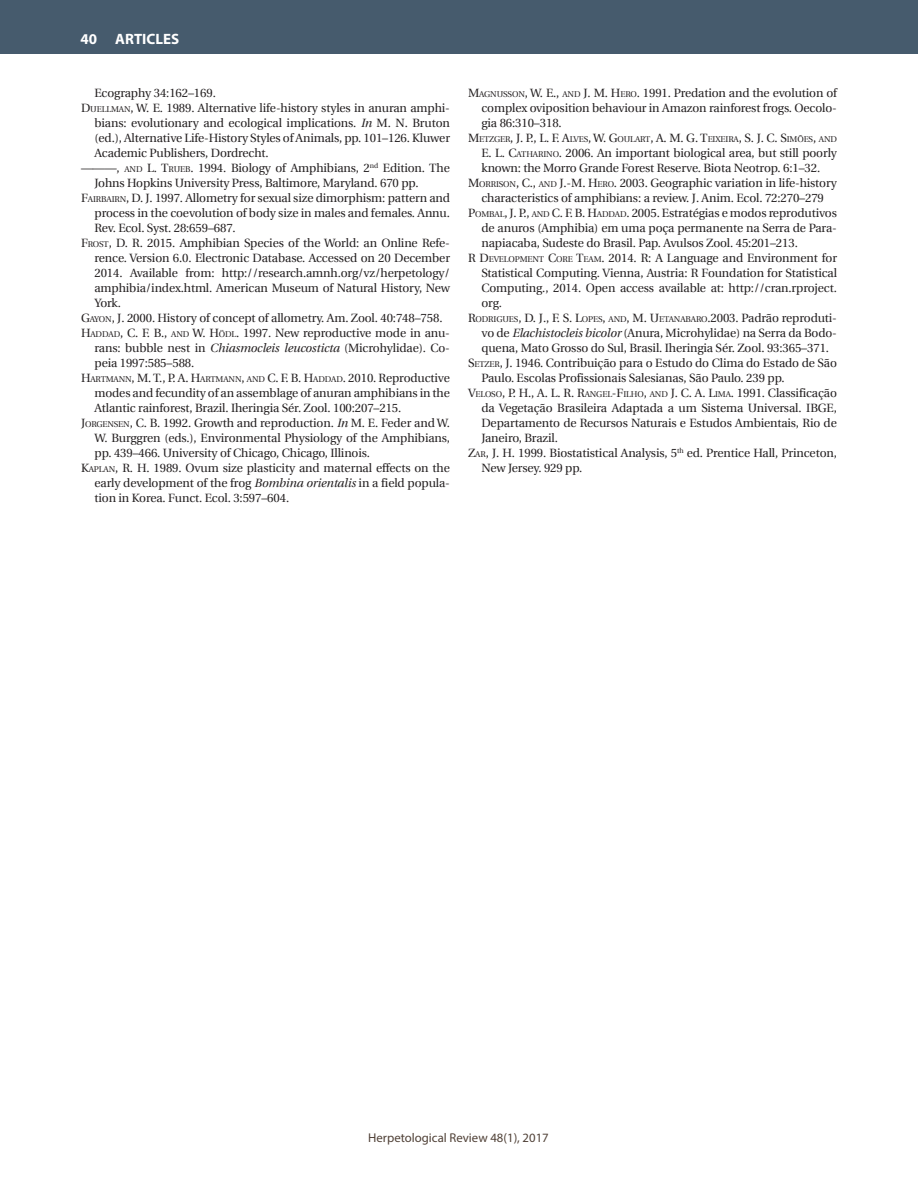
<style>
.page{position:relative;width:918px;height:1188px;background:#fff}
.page>*{position:absolute;margin:0;border:0;box-sizing:border-box;transform-origin:0 0}
.t1{font:700 15px "Myriad Pro";color:#fff}
.t2{font:12.75px "Myriad Pro";color:#504137}
.t3{font:12px "Utopia";letter-spacing:-.01em;color:#231f20}
.t4{font:12px "Utopia";letter-spacing:-.01em;color:#231f20}
.t5{font:8.4px "Utopia";letter-spacing:-.015em;color:#231f20}
.s1{font-style:inherit}
.s2{font-size:8.4px}
.s3{font-style:italic}
.s4{font-size:12px}
</style>
<div class="page">
<div style="left:0;top:0;width:918px;height:54px;background:#465b6d"></div>
<p class="t1" style="left:80px;top:29px;width:100px">40 ARTICLES</p>
<p class="t3" style="left:94px;top:86px;width:123px">Ecography 34:162–169.</p>
<p class="t3" style="left:81px;top:101px;width:370px"><span class="s1">D</span><span class="s2">UELLMAN</span><span class="s1">, W. E. 1989</span>. Alternative life-history styles in anuran amphi-</p>
<p class="t3" style="left:94px;top:116px;width:357px">bians: evolutionary and ecological implications. <span class="s3">In</span> M. N. Bruton</p>
<p class="t3" style="left:94px;top:131px;width:357px">(ed.), Alternative Life-History Styles of Animals, pp. 101–126. Kluwer</p>
<p class="t3" style="left:94px;top:146px;width:176px">Academic Publishers, Dordrecht.</p>
<p class="t3" style="left:81px;top:161px;width:370px"><span class="s1">———,</span> <span class="s2">AND</span> <span class="s1">L. T</span><span class="s2">RUEB</span><span class="s1">. 1994</span>. Biology of Amphibians, 2<sup>nd</sup> Edition. The</p>
<p class="t3" style="left:94px;top:176px;width:326px">Johns Hopkins University Press, Baltimore, Maryland. 670 pp.</p>
<p class="t3" style="left:81px;top:191px;width:371px"><span class="s1">F</span><span class="s2">AIRBAIRN</span><span class="s1">, D. J. 1997</span>. Allometry for sexual size dimorphism: pattern and</p>
<p class="t3" style="left:94px;top:206px;width:357px">process in the coevolution of body size in males and females. Annu.</p>
<p class="t3" style="left:94px;top:221px;width:143px">Rev. Ecol. Syst. 28:659–687.</p>
<p class="t3" style="left:81px;top:236px;width:370px"><span class="s1">F</span><span class="s2">ROST</span><span class="s1">, D. R. 2015</span>. Amphibian Species of the World: an Online Refe-</p>
<p class="t3" style="left:94px;top:251px;width:357px">rence. Version 6.0. Electronic Database. Accessed on 20 December</p>
<p class="t3" style="left:94px;top:266px;width:357px">2014. Available from: http://research.amnh.org/vz/herpetology/</p>
<p class="t3" style="left:94px;top:281px;width:357px">amphibia/index.html. American Museum of Natural History, New</p>
<p class="t3" style="left:94px;top:296px;width:28px">York.</p>
<p class="t3" style="left:81px;top:311px;width:363px"><span class="s1">G</span><span class="s2">AYON</span><span class="s1">, J. 2000</span>. History of concept of allometry. Am. Zool. 40:748–758.</p>
<p class="t3" style="left:81px;top:326px;width:370px"><span class="s1">H</span><span class="s2">ADDAD</span><span class="s1">, C. F. B.,</span> <span class="s2">AND</span> <span class="s1">W. H</span><span class="s2">ÖDL</span><span class="s1">. 1997</span>. New reproductive mode in anu-</p>
<p class="t3" style="left:94px;top:341px;width:357px">rans: bubble nest in <span class="s3">Chiasmocleis leucosticta</span> (Microhylidae). Co-</p>
<p class="t3" style="left:94px;top:356px;width:101px">peia 1997:585–588.</p>
<p class="t4" style="left:81px;top:371px;width:370px">H<span class="s2">ARTMANN</span>, M. T., P. A. H<span class="s2">ARTMANN</span>, <span class="s2">AND</span> C. F. B. H<span class="s2">ADDAD</span>. 2010<span class="s1">. Reproductive</span></p>
<p class="t3" style="left:94px;top:386px;width:357px">modes and fecundity of an assemblage of anuran amphibians in the</p>
<p class="t3" style="left:94px;top:401px;width:308px">Atlantic rainforest, Brazil. Iheringia Sér. Zool. 100:207–215.</p>
<p class="t3" style="left:81px;top:416px;width:370px"><span class="s1">J</span><span class="s2">ORGENSEN</span><span class="s1">, C. B. 1992</span>. Growth and reproduction. <span class="s3">In</span> M. E. Feder and W.</p>
<p class="t3" style="left:94px;top:431px;width:357px">W. Burggren (eds.), Environmental Physiology of the Amphibians,</p>
<p class="t3" style="left:94px;top:446px;width:277px">pp. 439–466. University of Chicago, Chicago, Illinois.</p>
<p class="t3" style="left:81px;top:461px;width:370px"><span class="s1">K</span><span class="s2">APLAN</span><span class="s1">, R. H. 1989</span>. Ovum size plasticity and maternal effects on the</p>
<p class="t3" style="left:94px;top:476px;width:357px">early development of the frog <span class="s3">Bombina orientalis</span> in a field popula-</p>
<p class="t3" style="left:94px;top:491px;width:196px">tion in Korea. Funct. Ecol. 3:597–604.</p>
<p class="t3" style="left:468px;top:86px;width:371px"><span class="s1">M</span><span class="s2">AGNUSSON</span><span class="s1">, W. E.,</span> <span class="s2">AND</span> <span class="s1">J. M. H</span><span class="s2">ERO</span><span class="s1">. 1991</span>. Predation and the evolution of</p>
<p class="t3" style="left:482px;top:101px;width:357px">complex oviposition behaviour in Amazon rainforest frogs. Oecolo-</p>
<p class="t3" style="left:482px;top:116px;width:82px">gia 86:310–318.</p>
<p class="t4" style="left:468px;top:131px;width:371px">M<span class="s2">ETZGER</span>, J. P., L. F. A<span class="s2">LVES</span>, W. G<span class="s2">OULART</span>, A. M. G. T<span class="s2">EIXEIRA</span>, S. J. C. S<span class="s2">IMÕES</span>, <span class="s2">AND</span></p>
<p class="t3" style="left:482px;top:146px;width:357px"><span class="s1">E. L. C</span><span class="s2">ATHARINO</span><span class="s1">. 2006</span>. An important biological area, but still poorly</p>
<p class="t3" style="left:482px;top:161px;width:340px">known: the Morro Grande Forest Reserve. Biota Neotrop. 6:1–32.</p>
<p class="t3" style="left:468px;top:176px;width:370px"><span class="s1">M</span><span class="s2">ORRISON</span><span class="s1">, C.,</span> <span class="s2">AND</span> <span class="s1">J.-M. H</span><span class="s2">ERO</span><span class="s1">. 2003</span>. Geographic variation in life-history</p>
<p class="t3" style="left:482px;top:191px;width:344px">characteristics of amphibians: a review. J. Anim. Ecol. 72:270–279</p>
<p class="t3" style="left:468px;top:206px;width:370px"><span class="s1">P</span><span class="s2">OMBAL</span><span class="s1">, J. P.,</span> <span class="s2">AND</span> <span class="s1">C. F. B. H</span><span class="s2">ADDAD</span><span class="s1">. 2005</span>. Estratégias e modos reprodutivos</p>
<p class="t3" style="left:482px;top:221px;width:357px">de anuros (Amphibia) em uma poça permanente na Serra de Para-</p>
<p class="t3" style="left:482px;top:236px;width:318px">napiacaba, Sudeste do Brasil. Pap. Avulsos Zool. 45:201–213.</p>
<p class="t3" style="left:468px;top:251px;width:371px"><span class="s1">R D</span><span class="s2">EVELOPMENT</span> <span class="s1">C</span><span class="s2">ORE</span> <span class="s1">T</span><span class="s2">EAM</span><span class="s1">. 2014</span>. R: A Language and Environment for</p>
<p class="t3" style="left:482px;top:266px;width:357px">Statistical Computing. Vienna, Austria: R Foundation for Statistical</p>
<p class="t3" style="left:482px;top:281px;width:357px">Computing., 2014. Open access available at: http://cran.rproject.</p>
<p class="t3" style="left:482px;top:296px;width:22px">org.</p>
<p class="t5" style="left:468px;top:314px;width:370px"><span class="s4">R</span>ODRIGUES<span class="s4">, D. J., F. S. L</span>OPES<span class="s4">,</span> AND<span class="s4">, M. U</span>ETANABARO<span class="s4">.2003</span><span class="s4">. Padrão reproduti-</span></p>
<p class="t3" style="left:482px;top:326px;width:357px">vo de <span class="s3">Elachistocleis bicolor</span> (Anura, Microhylidae) na Serra da Bodo-</p>
<p class="t3" style="left:482px;top:341px;width:349px">quena, Mato Grosso do Sul, Brasil. Iheringia Sér. Zool. 93:365–371.</p>
<p class="t3" style="left:468px;top:356px;width:370px"><span class="s1">S</span><span class="s2">ETZER</span><span class="s1">, J. 1946</span>. Contribuição para o Estudo do Clima do Estado de São</p>
<p class="t3" style="left:482px;top:371px;width:305px">Paulo. Escolas Profissionais Salesianas, São Paulo. 239 pp.</p>
<p class="t4" style="left:468px;top:386px;width:371px">V<span class="s2">ELOSO</span>, P. H., A. L. R. R<span class="s2">ANGEL</span>-F<span class="s2">ILHO</span>, <span class="s2">AND</span> J. C. A. L<span class="s2">IMA</span>. 1991<span class="s1">. Classificação</span></p>
<p class="t3" style="left:482px;top:401px;width:357px">da Vegetação Brasileira Adaptada a um Sistema Universal. IBGE,</p>
<p class="t3" style="left:482px;top:416px;width:357px">Departamento de Recursos Naturais e Estudos Ambientais, Rio de</p>
<p class="t3" style="left:482px;top:431px;width:78px">Janeiro, Brazil.</p>
<p class="t3" style="left:468px;top:446px;width:370px"><span class="s1">Z</span><span class="s2">AR</span><span class="s1">, J. H. 1999</span>. Biostatistical Analysis, 5<sup>th</sup> ed. Prentice Hall, Princeton,</p>
<p class="t3" style="left:482px;top:461px;width:102px">New Jersey. 929 pp.</p>
<p class="t2" style="left:368px;top:1130px;width:182px">Herpetological Review 48(1), 2017</p>
</div>
